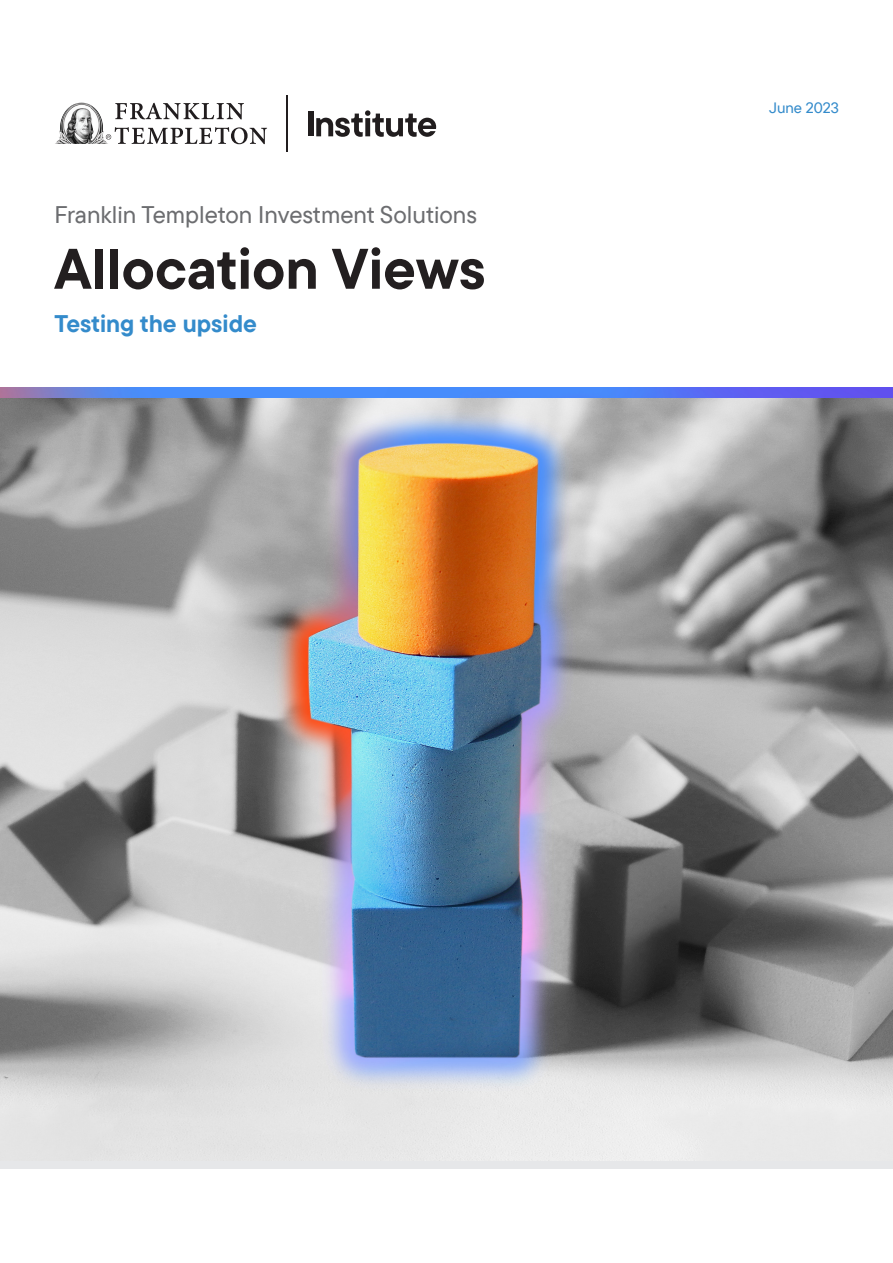
<style>
.page{position:relative;width:893px;height:1263px;background:#fff}
.page>*{position:absolute;margin:0;border:0;box-sizing:border-box;transform-origin:0 0}
.Report_title{font:700 57px "TT Commons Pro";color:#231f20}
.Team_Name{font:500 24px "TT Commons Pro";color:#6c6d70}
.Sub_title{font:700 24px "TT Commons Pro";color:#348bcb}
.Date{font:500 15px "TT Commons Pro";color:#348bcb}
</style>
<div class="page">
<img style="left:0;top:398px;width:893px;height:763px">
<hr style="left:286px;top:95px;width:1px;height:57px;background:#211d1e">
<svg style="left:115px;top:103px;width:129px;height:16px"></svg>
<svg style="left:109px;top:127px;width:158px;height:17px"></svg>
<img style="left:60px;top:103px;width:31px;height:27px">
<img style="left:91px;top:105px;width:18px;height:39px">
<img style="left:55px;top:130px;width:36px;height:14px">
<div style="left:308px;top:111px;width:5px;height:25px;background:#211d1e"></div>
<svg style="left:316px;top:110px;width:120px;height:27px"></svg>
<img style="left:0;top:387px;width:893px;height:11px">
<p class="Team_Name" style="left:54px;top:197px;width:424px">Franklin Templeton Investment Solutions</p>
<p class="Report_title" style="left:54px;top:226px;width:433px">Allocation Views</p>
<p class="Sub_title" style="left:54px;top:306px;width:204px">Testing the upside</p>
<p class="Date" style="left:769px;top:97px;width:71px">June 2023</p>
</div>
